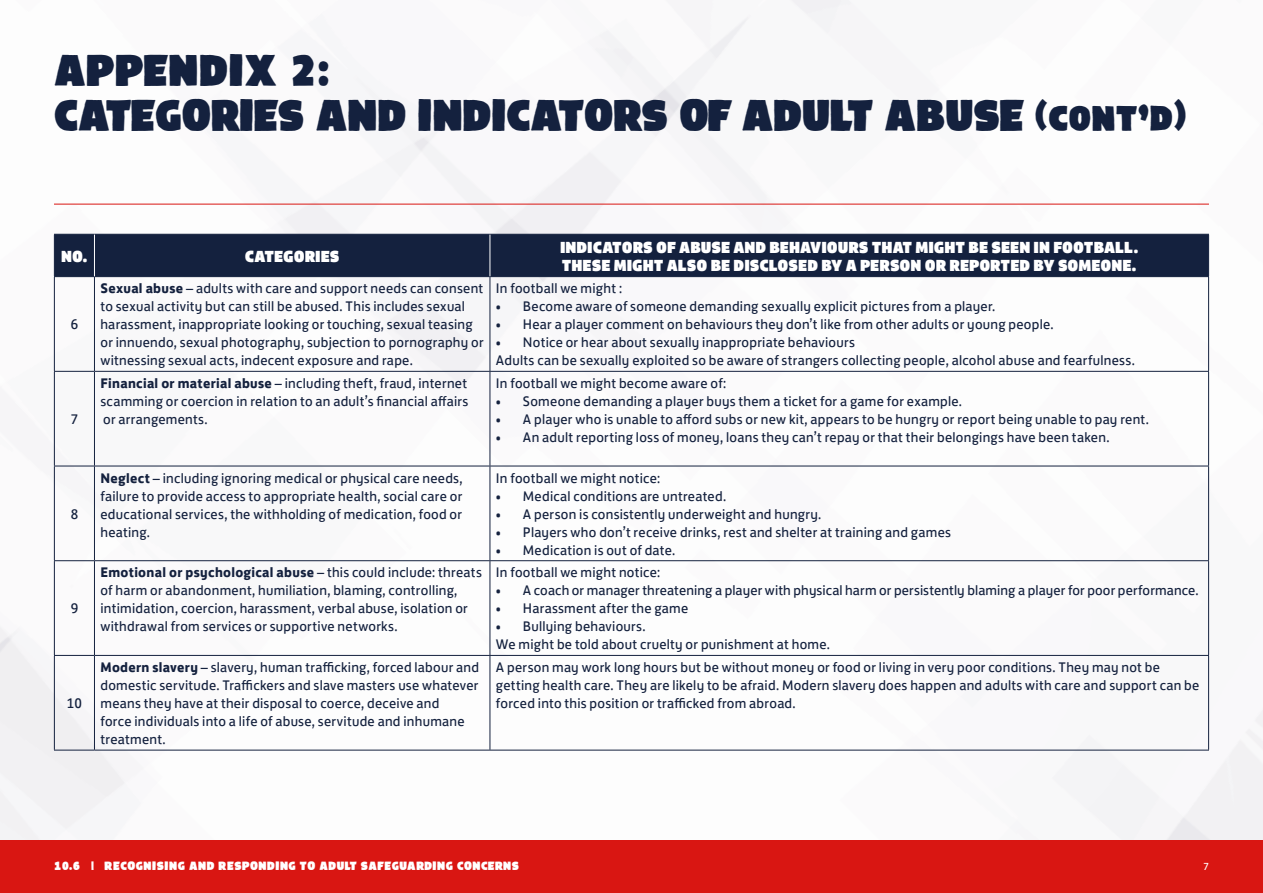
<style>
.page{position:relative;width:1263px;height:893px;background:#fff}
.page>*{position:absolute;margin:0;border:0;box-sizing:border-box;transform-origin:0 0}
.t1{font:39px/45px "FA Brush";letter-spacing:-.02em;color:#14213e}
.t2{font:16.5px/18px "FS Jack Poster";color:#fff}
.t3{font:14.25px/18px "FS Jack";letter-spacing:.02em;color:#14213e}
.t4{font:10.5px "FA Brush";letter-spacing:.03em;color:#fff}
.t5{font:10.5px "FS Jack";color:#fff}
.s1{font-weight:700}
</style>
<div class="page">
<img style="left:0;top:0;width:1263px;height:840px">
<hr style="left:54px;top:204px;width:1155px;height:1px;background:#d91612">
<div style="left:55px;top:235px;width:1153px;height:41px;background:#14213e"></div>
<hr style="left:54px;top:234px;width:40px;height:1px;background:#14213e">
<hr style="left:94px;top:234px;width:396px;height:1px;background:#14213e">
<hr style="left:490px;top:234px;width:719px;height:1px;background:#14213e">
<hr style="left:1208px;top:235px;width:1px;height:41px;background:#14213e">
<hr style="left:54px;top:276px;width:40px;height:1px;background:#14213e">
<hr style="left:54px;top:277px;width:1px;height:94px;background:#14213e">
<hr style="left:94px;top:276px;width:396px;height:1px;background:#14213e">
<hr style="left:94px;top:277px;width:1px;height:94px;background:#14213e">
<hr style="left:490px;top:276px;width:719px;height:1px;background:#14213e">
<hr style="left:490px;top:277px;width:1px;height:94px;background:#14213e">
<hr style="left:1208px;top:277px;width:1px;height:94px;background:#14213e">
<hr style="left:54px;top:371px;width:40px;height:1px;background:#14213e">
<hr style="left:54px;top:372px;width:1px;height:94px;background:#14213e">
<hr style="left:94px;top:371px;width:396px;height:1px;background:#14213e">
<hr style="left:94px;top:372px;width:1px;height:94px;background:#14213e">
<hr style="left:490px;top:371px;width:719px;height:1px;background:#14213e">
<hr style="left:490px;top:372px;width:1px;height:94px;background:#14213e">
<hr style="left:1208px;top:372px;width:1px;height:94px;background:#14213e">
<hr style="left:54px;top:466px;width:40px;height:1px;background:#14213e">
<hr style="left:54px;top:466px;width:1px;height:94px;background:#14213e">
<hr style="left:94px;top:466px;width:396px;height:1px;background:#14213e">
<hr style="left:94px;top:466px;width:1px;height:94px;background:#14213e">
<hr style="left:490px;top:466px;width:719px;height:1px;background:#14213e">
<hr style="left:490px;top:466px;width:1px;height:94px;background:#14213e">
<hr style="left:1208px;top:466px;width:1px;height:94px;background:#14213e">
<hr style="left:54px;top:560px;width:40px;height:1px;background:#14213e">
<hr style="left:54px;top:561px;width:1px;height:94px;background:#14213e">
<hr style="left:94px;top:560px;width:396px;height:1px;background:#14213e">
<hr style="left:94px;top:561px;width:1px;height:94px;background:#14213e">
<hr style="left:490px;top:560px;width:719px;height:1px;background:#14213e">
<hr style="left:490px;top:561px;width:1px;height:94px;background:#14213e">
<hr style="left:1208px;top:561px;width:1px;height:94px;background:#14213e">
<hr style="left:54px;top:655px;width:40px;height:1px;background:#14213e">
<hr style="left:54px;top:656px;width:1px;height:94px;background:#14213e">
<hr style="left:94px;top:655px;width:396px;height:1px;background:#14213e">
<hr style="left:94px;top:656px;width:1px;height:94px;background:#14213e">
<hr style="left:490px;top:655px;width:719px;height:1px;background:#14213e">
<hr style="left:490px;top:656px;width:1px;height:94px;background:#14213e">
<hr style="left:1208px;top:656px;width:1px;height:94px;background:#14213e">
<hr style="left:54px;top:750px;width:40px;height:1px;background:#14213e">
<hr style="left:94px;top:750px;width:396px;height:1px;background:#14213e">
<hr style="left:490px;top:750px;width:719px;height:1px;background:#14213e">
<hr style="left:490px;top:235px;width:1px;height:41px;background:#fff">
<hr style="left:54px;top:235px;width:1px;height:41px;background:#14213e">
<hr style="left:94px;top:235px;width:1px;height:41px;background:#fff">
<div style="left:0;top:840px;width:1263px;height:53px;background:#d91612"></div>
<h1 class="t1" style="left:54px;top:51px;width:1135px">APPENDIX 2:<br>CATEGORIES AND INDICATORS OF ADULT ABUSE (cont’d)</h1>
<p class="t2" style="left:61px;top:246px;width:28px">NO.</p>
<p class="t2" style="left:245px;top:246px;width:96px">CATEGORIES</p>
<p class="t2" style="left:560px;top:237px;width:580px">INDICATORS OF ABUSE AND BEHAVIOURS THAT MIGHT BE SEEN IN FOOTBALL.<br>THESE MIGHT ALSO BE DISCLOSED BY A PERSON OR REPORTED BY SOMEONE.</p>
<p class="t3" style="left:71px;top:314px;width:9px">6</p>
<p class="t3" style="left:71px;top:409px;width:9px">7</p>
<p class="t3" style="left:71px;top:504px;width:9px">8</p>
<p class="t3" style="left:71px;top:598px;width:9px">9</p>
<p class="t3" style="left:67px;top:693px;width:17px">10</p>
<p class="t3" style="left:100px;top:278px;width:385px"><span class="s1">Sexual abuse</span> – adults with care and support needs can consent to sexual activity but can still be abused. This includes sexual harassment, inappropriate looking or touching, sexual teasing or innuendo, sexual photography, subjection to pornography or witnessing sexual acts, indecent exposure and rape.</p>
<p class="t3" style="left:496px;top:278px;width:128px">In football we might :</p>
<p class="t3" style="left:496px;top:296px;width:501px">• Become aware of someone demanding sexually explicit pictures from a player.</p>
<p class="t3" style="left:496px;top:314px;width:559px">• Hear a player comment on behaviours they don’t like from other adults or young people.</p>
<p class="t3" style="left:496px;top:332px;width:640px">• Notice or hear about sexually inappropriate behaviours<br>Adults can be sexually exploited so be aware of strangers collecting people, alcohol abuse and fearfulness.</p>
<p class="t3" style="left:100px;top:373px;width:369px;text-align:justify"><span class="s1">Financial or material abuse</span> – including theft, fraud, internet scamming or coercion in relation to an adult’s financial affairs or arrangements.</p>
<p class="t3" style="left:496px;top:373px;width:232px">In football we might become aware of:</p>
<p class="t3" style="left:496px;top:391px;width:468px">• Someone demanding a player buys them a ticket for a game for example.</p>
<p class="t3" style="left:496px;top:409px;width:654px">• A player who is unable to afford subs or new kit, appears to be hungry or report being unable to pay rent.</p>
<p class="t3" style="left:496px;top:427px;width:615px">• An adult reporting loss of money, loans they can’t repay or that their belongings have been taken.</p>
<p class="t3" style="left:100px;top:468px;width:364px;text-align:justify"><span class="s1">Neglect</span> – including ignoring medical or physical care needs, failure to provide access to appropriate health, social care or educational services, the withholding of medication, food or heating.</p>
<p class="t3" style="left:496px;top:468px;width:166px">In football we might notice:</p>
<p class="t3" style="left:496px;top:486px;width:232px">• Medical conditions are untreated.</p>
<p class="t3" style="left:496px;top:504px;width:327px">• A person is consistently underweight and hungry.</p>
<p class="t3" style="left:496px;top:522px;width:457px">• Players who don’t receive drinks, rest and shelter at training and games</p>
<p class="t3" style="left:496px;top:540px;width:181px">• Medication is out of date.</p>
<p class="t3" style="left:100px;top:562px;width:383px"><span class="s1">Emotional or psychological abuse</span> – this could include: threats of harm or abandonment, humiliation, blaming, controlling, intimidation, coercion, harassment, verbal abuse, isolation or withdrawal from services or supportive networks.</p>
<p class="t3" style="left:496px;top:562px;width:166px">In football we might notice:</p>
<p class="t3" style="left:496px;top:580px;width:704px">• A coach or manager threatening a player with physical harm or persistently blaming a player for poor performance.</p>
<p class="t3" style="left:496px;top:598px;width:194px">• Harassment after the game</p>
<p class="t3" style="left:496px;top:616px;width:336px">• Bullying behaviours.<br>We might be told about cruelty or punishment at home.</p>
<p class="t3" style="left:100px;top:657px;width:380px"><span class="s1">Modern slavery</span> – slavery, human trafficking, forced labour and domestic servitude. Traffickers and slave masters use whatever means they have at their disposal to coerce, deceive and<br>force individuals into a life of abuse, servitude and inhumane treatment.</p>
<p class="t3" style="left:496px;top:657px;width:705px">A person may work long hours but be without money or food or living in very poor conditions. They may not be getting health care. They are likely to be afraid. Modern slavery does happen and adults with care and support can be forced into this position or trafficked from abroad.</p>
<p class="t4" style="left:54px;top:862px;width:467px">10.6 | RECOGNISING AND RESPONDING TO ADULT SAFEGUARDING CONCERNS</p>
<p class="t5" style="left:1203px;top:858px;width:7px">7</p>
</div>
